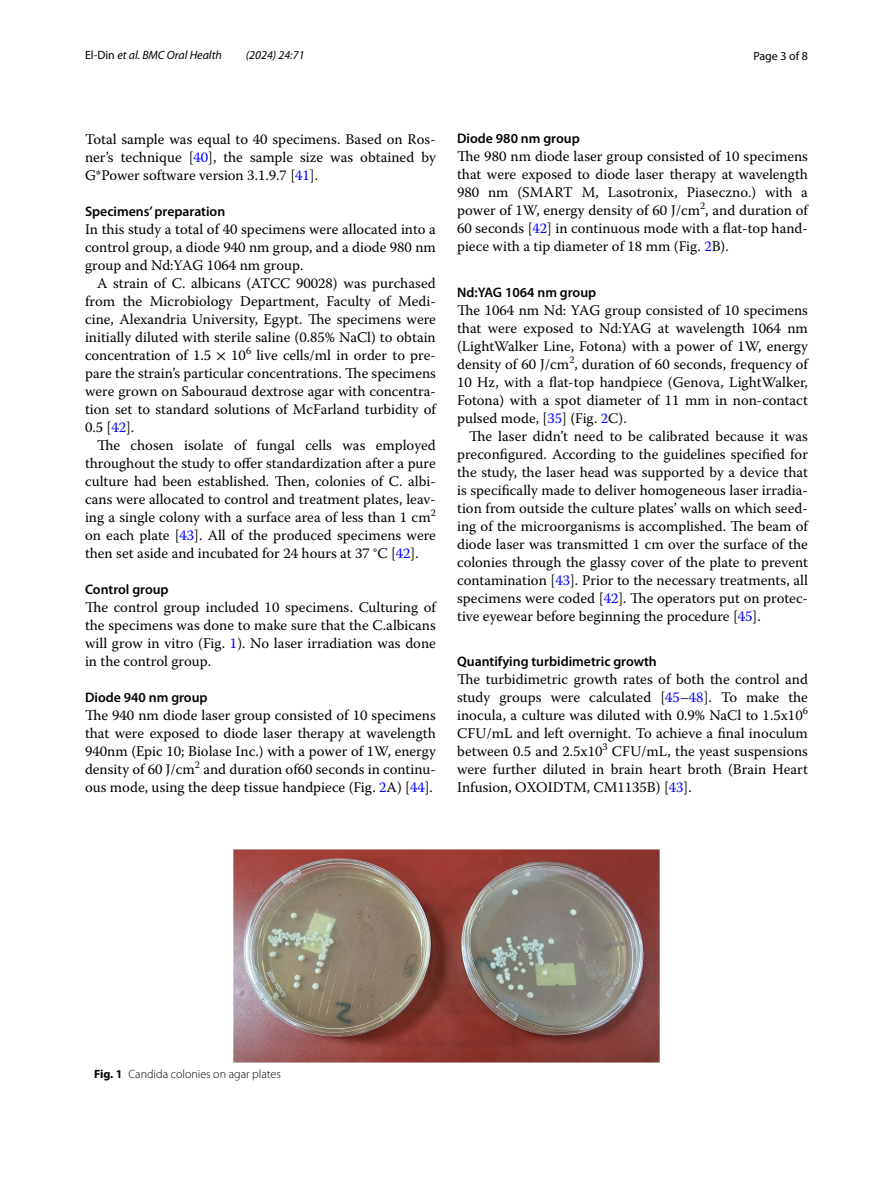
<style>
.page{position:relative;width:893px;height:1187px;background:#fff}
.page>*{position:absolute;margin:0;border:0;box-sizing:border-box;transform-origin:0 0}
.t1{font:14.7px/18px "Warnock Pro";color:#000;text-align:justify}
.t2{font:600 13.8px "Myriad Pro";color:#000}
.t3{font:italic 12px "Myriad Pro";color:#000}
.t4{font:300 12px "Myriad Pro";color:#000}
.t5{font:12px "Myriad Pro";color:#000}
.s1{font-style:normal}
.s2{color:#00f}
.s3{font-family:"STIX"}
.s4{font-weight:700}
</style>
<div class="page">
<img style="left:234px;top:849px;width:425px;height:213px">
<p class="t3" style="left:85px;top:48px;width:138px"><span class="s1">El‑Din</span> et al. BMC Oral Health</p>
<p class="t3" style="left:246px;top:48px;width:60px">(2024) 24:71</p>
<p class="t5" style="left:753px;top:48px;width:56px">Page 3 of 8</p>
<p class="t1" style="left:85px;top:130px;width:352px">Total sample was equal to 40 specimens. Based on Ros&shy;ner’s technique [<span class="s2">40</span>], the sample size was obtained by G*Power software version 3.1.9.7 [<span class="s2">41</span>].</p>
<p class="t2" style="left:85px;top:202px;width:142px">Specimens’ preparation</p>
<p class="t1" style="left:85px;top:220px;width:352px">In this study a total of 40 specimens were allocated into a control group, a diode 940 nm group, and a diode 980 nm group and Nd:YAG 1064 nm group.</p>
<p class="t1" style="left:85px;top:274px;width:352px;text-indent:12px">A strain of C. albicans (ATCC 90028) was purchased from the Microbiology Department, Faculty of Medi&shy;cine, Alexandria University, Egypt. The specimens were initially diluted with sterile saline (0.85% NaCl) to obtain concentration of 1.5 <span class="s3">×</span> 10<sup>6</sup> live cells/ml in order to pre&shy;pare the strain’s particular concentrations. The specimens were grown on Sabouraud dextrose agar with concentra&shy;tion set to standard solutions of McFarland turbidity of 0.5 [<span class="s2">42</span>].</p>
<p class="t1" style="left:85px;top:436px;width:352px;text-indent:12px">The chosen isolate of fungal cells was employed throughout the study to offer standardization after a pure culture had been established. Then, colonies of C. albi&shy;cans were allocated to control and treatment plates, leav&shy;ing a single colony with a surface area of less than 1 cm<sup>2 </sup>on each plate [<span class="s2">43</span>]. All of the produced specimens were then set aside and incubated for 24 hours at 37 °C [<span class="s2">42</span>].</p>
<p class="t2" style="left:85px;top:580px;width:85px">Control group</p>
<p class="t1" style="left:85px;top:598px;width:352px">The control group included 10 specimens. Culturing of the specimens was done to make sure that the C.albicans will grow in vitro (Fig. <span class="s2">1</span>). No laser irradiation was done in the control group.</p>
<p class="t2" style="left:85px;top:688px;width:124px">Diode 940 nm group</p>
<p class="t1" style="left:85px;top:706px;width:352px">The 940 nm diode laser group consisted of 10 specimens that were exposed to diode laser therapy at wavelength 940nm (Epic 10; Biolase Inc.) with a power of 1W, energy density of 60 J/cm<sup>2</sup> and duration of60 seconds in continu&shy;ous mode, using the deep tissue handpiece (Fig. <span class="s2">2</span>A) [<span class="s2">44</span>].</p>
<p class="t2" style="left:457px;top:130px;width:124px">Diode 980 nm group</p>
<p class="t1" style="left:457px;top:147px;width:352px">The 980 nm diode laser group consisted of 10 specimens that were exposed to diode laser therapy at wavelength 980 nm (SMART M, Lasotronix, Piaseczno.) with a power of 1W, energy density of 60 J/cm<sup>2</sup>, and duration of 60 seconds [<span class="s2">42</span>] in continuous mode with a flat-top hand&shy;piece with a tip diameter of 18 mm (Fig. <span class="s2">2</span>B).</p>
<p class="t2" style="left:457px;top:283px;width:141px">Nd:YAG 1064 nm group</p>
<p class="t1" style="left:457px;top:300px;width:352px">The 1064 nm Nd: YAG group consisted of 10 specimens that were exposed to Nd:YAG at wavelength 1064 nm (LightWalker Line, Fotona) with a power of 1W, energy density of 60 J/cm<sup>2</sup>, duration of 60 seconds, frequency of 10 Hz, with a flat-top handpiece (Genova, LightWalker, Fotona) with a spot diameter of 11 mm in non-contact pulsed mode, [<span class="s2">35</span>] (Fig. <span class="s2">2</span>C).</p>
<p class="t1" style="left:457px;top:426px;width:352px;text-indent:12px">The laser didn’t need to be calibrated because it was preconfigured. According to the guidelines specified for the study, the laser head was supported by a device that is specifically made to deliver homogeneous laser irradia&shy;tion from outside the culture plates’ walls on which seed&shy;ing of the microorganisms is accomplished. The beam of diode laser was transmitted 1 cm over the surface of the colonies through the glassy cover of the plate to prevent contamination [<span class="s2">43</span>]. Prior to the necessary treatments, all specimens were coded [<span class="s2">42</span>]. The operators put on protec&shy;tive eyewear before beginning the procedure [<span class="s2">45</span>].</p>
<p class="t2" style="left:457px;top:652px;width:201px">Quantifying turbidimetric growth</p>
<p class="t1" style="left:457px;top:670px;width:352px">The turbidimetric growth rates of both the control and study groups were calculated [<span class="s2">45</span>–<span class="s2">48</span>]. To make the inocula, a culture was diluted with 0.9% NaCl to 1.5x10<sup>6<br></sup>CFU/mL and left overnight. To achieve a final inoculum between 0.5 and 2.5x10<sup>3</sup> CFU/mL, the yeast suspensions were further diluted in brain heart broth (Brain Heart Infusion, OXOIDTM, CM1135B) [<span class="s2">43</span>].</p>
<p class="t4" style="left:94px;top:1067px;width:188px"><span class="s4">Fig. 1</span> Candida colonies on agar plates</p>
</div>
